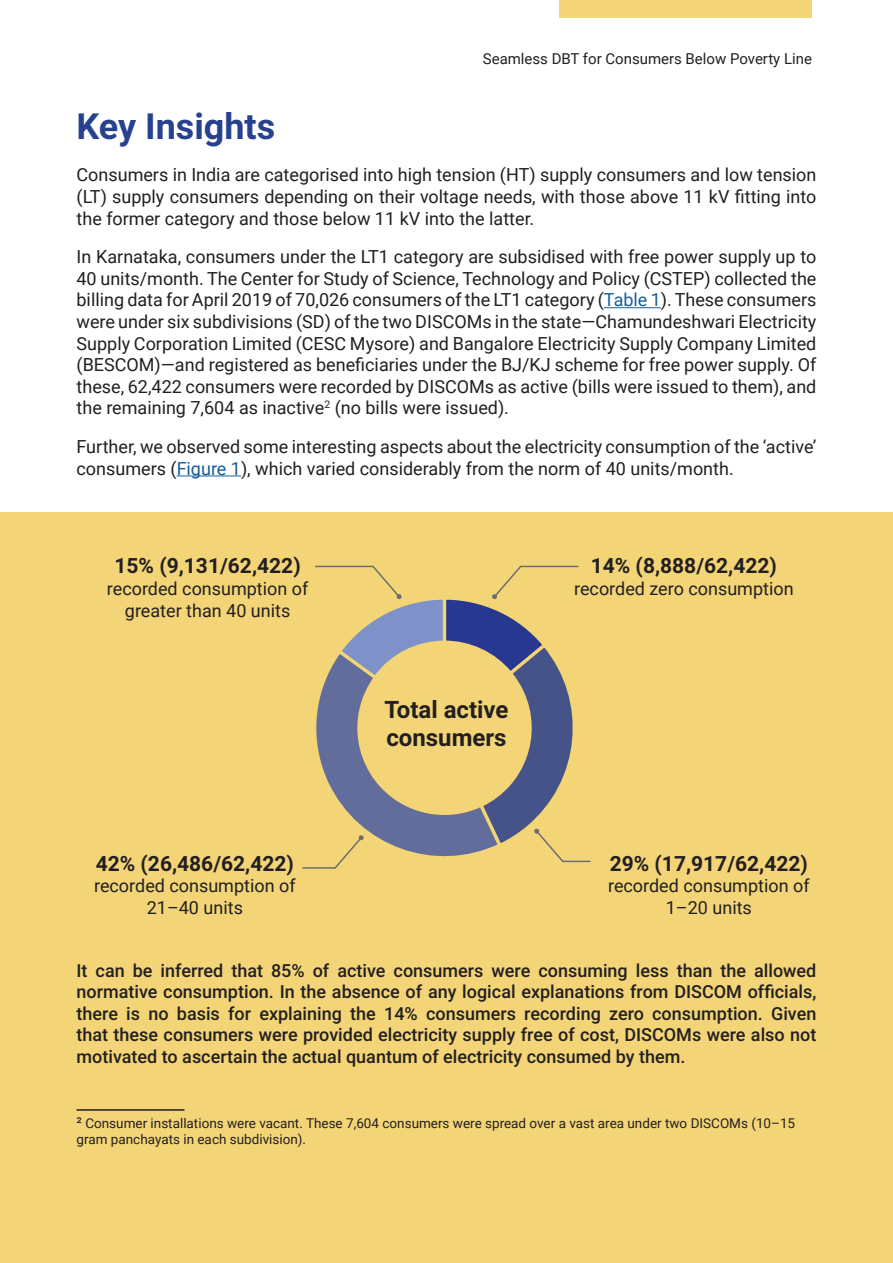
<style>
.page{position:relative;width:893px;height:1263px;background:#fff}
.page>*{position:absolute;margin:0;border:0;box-sizing:border-box;transform-origin:0 0}
.t1{font:700 36px "Roboto";color:#27418f}
.t2{font:700 24px/28.8px "Roboto";color:#231f20}
.t3{font:700 21px "Roboto";color:#231f20}
.t4{font:18px/21.6px "Roboto";color:#231f20;text-align:center}
.t5{font:500 18px/21.6px "Roboto";color:#231f20;text-align:justify}
.t6{font:15px "Roboto";color:#231f20}
.t7{font:13.5px/16.2px "Roboto";color:#231f20}
.s1{color:#175d9e}
.s2{font-size:15px}
</style>
<div class="page">
<div style="left:560px;top:0;width:252px;height:17px;background:#f3d578"></div>
<div style="left:0;top:513px;width:893px;height:750px;background:#f3d578"></div>
<hr style="left:604px;top:307px;width:57px;height:1px;background:#175d9e">
<hr style="left:177px;top:475px;width:64px;height:1px;background:#175d9e">
<hr style="left:77px;top:1109px;width:108px;height:2px;background:#231f20">
<svg style="left:302px;top:565px;width:289px;height:304px"></svg>
<p class="t6" style="left:483px;top:48px;width:331px">Seamless DBT for Consumers Below Poverty Line</p>
<h1 class="t1" style="left:77px;top:100px;width:200px">Key Insights</h1>
<p class="t4" style="left:77px;top:164px;width:741px;text-align:justify">Consumers in India are categorised into high tension (HT) supply consumers and low tension (LT) supply consumers depending on their voltage needs, with those above 11 kV fitting into the former category and those below 11 kV into the latter.</p>
<p class="t4" style="left:77px;top:245px;width:741px;text-align:justify">In Karnataka, consumers under the LT1 category are subsidised with free power supply up to 40 units/month. The Center for Study of Science, Technology and Policy (CSTEP) collected the billing data for April 2019 of 70,026 consumers of the LT1 category (<span class="s1">Table 1</span>). These consumers were under six subdivisions (SD) of the two DISCOMs in the state—Chamundeshwari Electricity Supply Corporation Limited (CESC Mysore) and Bangalore Electricity Supply Company Limited (BESCOM)—and registered as beneficiaries under the BJ/KJ scheme for free power supply. Of these, 62,422 consumers were recorded by DISCOMs as active (bills were issued to them), and the remaining 7,604 as inactive<sup>2</sup> (no bills were issued).</p>
<p class="t4" style="left:77px;top:435px;width:741px;text-align:left">Further, we observed some interesting aspects about the electricity consumption of the ‘active’ consumers (<span class="s1">Figure 1</span>), which varied considerably from the norm of 40 units/month.</p>
<p class="t3" style="left:115px;top:551px;width:188px">15% (9,131/62,422)</p>
<p class="t4" style="left:107px;top:577px;width:203px">recorded consumption of greater than 40 units</p>
<p class="t3" style="left:96px;top:849px;width:200px">42% (26,486/62,422)</p>
<p class="t4" style="left:94px;top:875px;width:203px">recorded consumption of<br>21–40 units</p>
<h2 class="t2" style="left:384px;top:694px;width:126px">Total active consumers</h2>
<p class="t3" style="left:591px;top:551px;width:188px">14% (8,888/62,422)</p>
<p class="t4" style="left:574px;top:577px;width:221px">recorded zero consumption</p>
<p class="t3" style="left:610px;top:849px;width:200px">29% (17,917/62,422)</p>
<p class="t4" style="left:608px;top:875px;width:203px">recorded consumption of<br>1–20 units</p>
<p class="t5" style="left:77px;top:959px;width:741px">It can be inferred that 85% of active consumers were consuming less than the allowed normative consumption. In the absence of any logical explanations from DISCOM officials, there is no basis for explaining the 14% consumers recording zero consumption. Given that these consumers were provided electricity supply free of cost, DISCOMs were also not motivated to ascertain the actual quantum of electricity consumed by them.</p>
<p class="t7" style="left:77px;top:1114px;width:720px"><span class="s2">²</span> Consumer installations were vacant. These 7,604 consumers were spread over a vast area under two DISCOMs (10–15 gram panchayats in each subdivision).</p>
</div>
